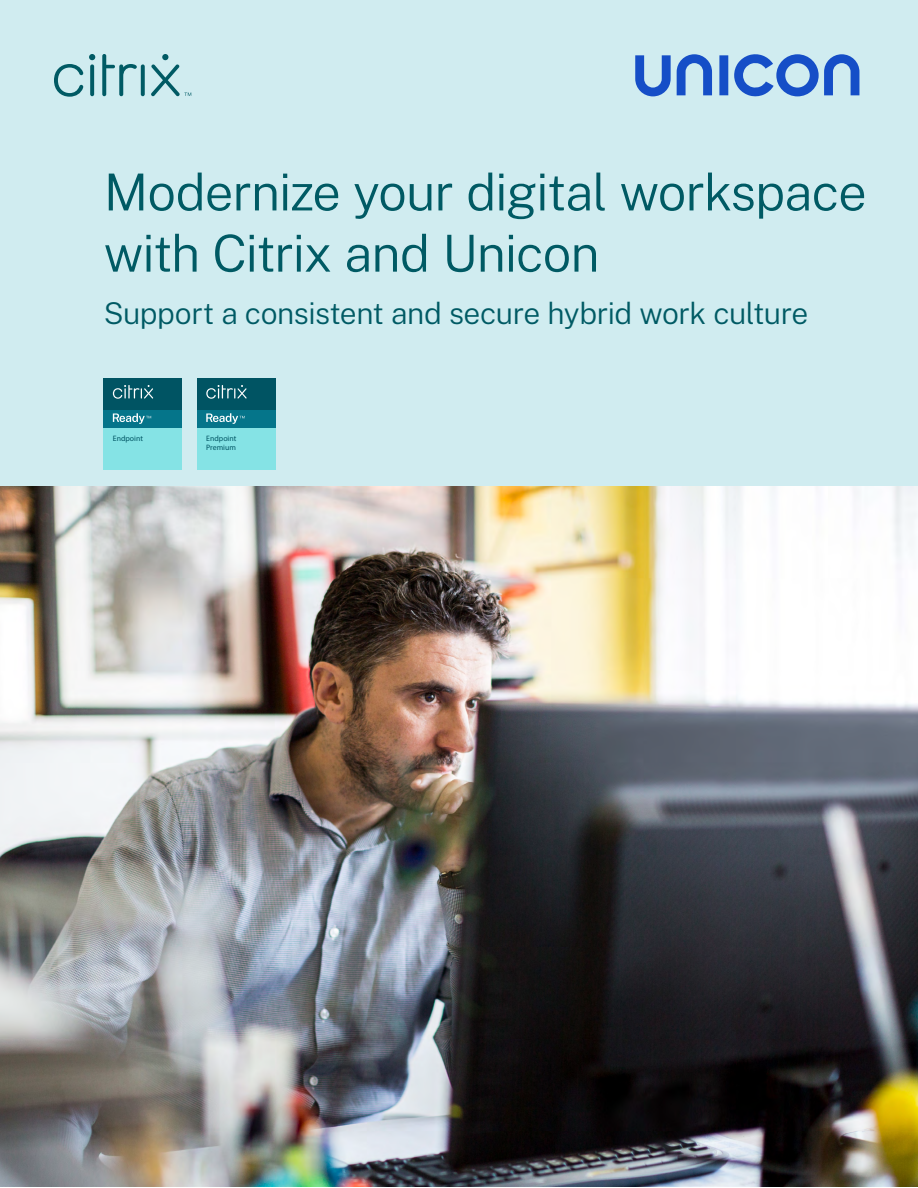
<style>
.page{position:relative;width:918px;height:1188px;background:#fff}
.page>*{position:absolute;margin:0;border:0;box-sizing:border-box;transform-origin:0 0}
.t1{font:300 51px/61.2px "Public Sans";letter-spacing:-.02em;color:#005a64}
.t2{font:300 30px "Public Sans";letter-spacing:-.015em;color:#005a64}
.t3{font:7.8px/9.4px "Myriad Pro";color:#005463}
</style>
<div class="page">
<div style="left:0;top:0;width:918px;height:486px;background:#d0ecf0"></div>
<svg style="left:635px;top:54px;width:224px;height:43px"></svg>
<img style="left:0;top:486px;width:918px;height:701px">
<div style="left:104px;top:409px;width:78px;height:60px;background:#85e3e5"></div>
<div style="left:104px;top:408px;width:78px;height:19px;background:#05758a"></div>
<svg style="left:113px;top:413px;width:38px;height:11px"></svg>
<div style="left:104px;top:378px;width:78px;height:31px;background:#005463"></div>
<svg style="left:113px;top:385px;width:40px;height:14px"></svg>
<div style="left:197px;top:409px;width:78px;height:60px;background:#85e3e5"></div>
<div style="left:197px;top:408px;width:78px;height:19px;background:#05758a"></div>
<svg style="left:206px;top:413px;width:39px;height:11px"></svg>
<div style="left:197px;top:378px;width:78px;height:31px;background:#005463"></div>
<svg style="left:206px;top:385px;width:41px;height:14px"></svg>
<svg style="left:54px;top:64px;width:29px;height:33px"></svg>
<svg style="left:102px;top:54px;width:35px;height:42px"></svg>
<svg style="left:141px;top:64px;width:4px;height:32px"></svg>
<svg style="left:90px;top:64px;width:4px;height:32px"></svg>
<svg style="left:89px;top:54px;width:6px;height:6px"></svg>
<svg style="left:151px;top:54px;width:40px;height:42px"></svg>
<p class="t1" style="left:104px;top:159px;width:765px">Modernize your digital workspace with Citrix and Unicon</p>
<p class="t2" style="left:104px;top:293px;width:706px">Support a consistent and secure hybrid work culture</p>
<p class="t3" style="left:113px;top:433px;width:32px">Endpoint</p>
<p class="t3" style="left:206px;top:433px;width:32px">Endpoint<br>Premium</p>
</div>
